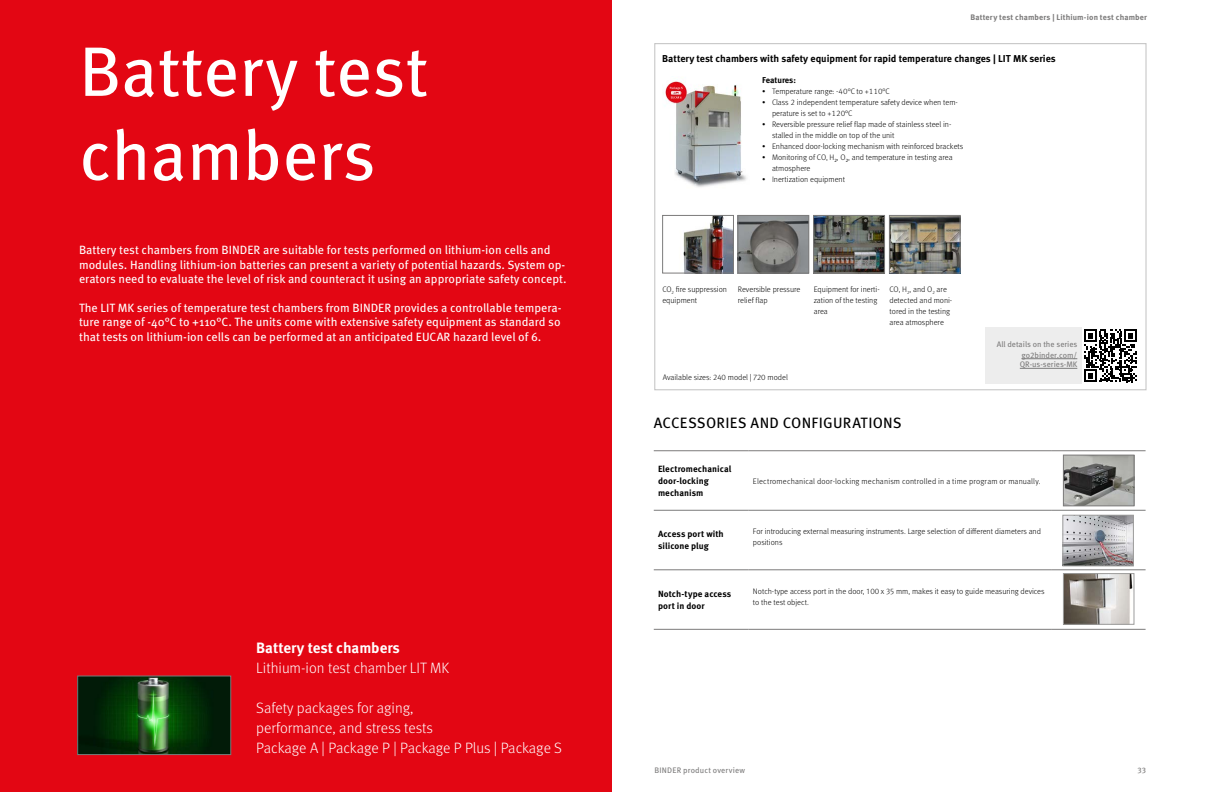
<style>
.page{position:relative;width:1224px;height:792px;background:#fff}
.page>*{position:absolute;margin:0;border:0;box-sizing:border-box;transform-origin:0 0}
.t1{font:70px/84px "Meta Pro";letter-spacing:-.005em;color:#fff}
.t2{font:300 15px/20px "Meta Pro";color:#fff}
.t3{font:15px "Meta Pro";letter-spacing:.02em;color:#000}
.t4{font:700 15px "Meta Pro";letter-spacing:-.005em;color:#fff}
.t5{font:12px/14.4px "Meta Pro";color:#fff}
.t6{font:700 10px "Meta Pro";color:#000}
.t7{font:700 9px/12px "Meta Pro";letter-spacing:.005em;color:#000}
.t8{font:700 8.5px "Meta Pro";letter-spacing:-.01em;color:#000}
.t9{font:300 8px/11px "Meta Pro";color:#000}
.t10{font:300 8px "Meta Pro";letter-spacing:.02em;color:#000}
.t11{font:8px/11px "Meta Pro";color:#7c7b7b;text-align:right}
.t12{font:700 8px "Meta Pro";letter-spacing:.015em;color:#7c7b7b}
.t13{font:8px "Meta Pro";letter-spacing:.02em;color:#7c7b7b}
</style>
<div class="page">
<div style="left:986px;top:327px;width:153px;height:57px;background:#ededed"></div>
<div style="left:0;top:0;width:612px;height:792px;background:#e30613"></div>
<img style="left:80px;top:678px;width:149px;height:75px">
<div style="left:78px;top:676px;width:153px;height:79px;border:1px solid #7c7b7b"></div>
<img style="left:815px;top:217px;width:68px;height:54px">
<div style="left:813px;top:215px;width:72px;height:58px;border:1px solid #7c7b7b"></div>
<img style="left:891px;top:217px;width:67px;height:54px">
<div style="left:889px;top:215px;width:71px;height:58px;border:1px solid #7c7b7b"></div>
<img style="left:665px;top:81px;width:82px;height:106px">
<img style="left:740px;top:217px;width:67px;height:54px">
<div style="left:738px;top:215px;width:71px;height:58px;border:1px solid #7c7b7b"></div>
<img style="left:683px;top:217px;width:49px;height:54px">
<div style="left:662px;top:215px;width:72px;height:58px;border:1px solid #7c7b7b"></div>
<hr style="left:1022px;top:358px;width:55px;height:1px;background:#7c7b7b">
<hr style="left:1020px;top:368px;width:57px;height:1px;background:#7c7b7b">
<hr style="left:654px;top:450px;width:95px;height:1px;background:#7c7b7b">
<hr style="left:654px;top:510px;width:95px;height:1px;background:#7c7b7b">
<hr style="left:654px;top:570px;width:95px;height:1px;background:#7c7b7b">
<hr style="left:654px;top:629px;width:95px;height:1px;background:#7c7b7b">
<hr style="left:749px;top:450px;width:302px;height:1px;background:#7c7b7b">
<hr style="left:1051px;top:450px;width:95px;height:1px;background:#7c7b7b">
<hr style="left:749px;top:510px;width:302px;height:1px;background:#7c7b7b">
<hr style="left:1051px;top:510px;width:95px;height:1px;background:#7c7b7b">
<hr style="left:749px;top:570px;width:302px;height:1px;background:#7c7b7b">
<hr style="left:1051px;top:570px;width:95px;height:1px;background:#7c7b7b">
<hr style="left:749px;top:629px;width:302px;height:1px;background:#7c7b7b">
<hr style="left:1051px;top:629px;width:95px;height:1px;background:#7c7b7b">
<img style="left:1065px;top:457px;width:67px;height:47px">
<div style="left:1063px;top:455px;width:71px;height:51px;border:1px solid #7c7b7b"></div>
<img style="left:1065px;top:517px;width:67px;height:47px">
<div style="left:1063px;top:515px;width:71px;height:51px;border:1px solid #9d9d9c"></div>
<img style="left:1065px;top:575px;width:67px;height:47px">
<div style="left:1063px;top:573px;width:71px;height:51px;border:1px solid #9d9d9c"></div>
<svg style="left:1082px;top:328px;width:57px;height:56px"></svg>
<svg style="left:1084px;top:330px;width:53px;height:52px;background:#747474"></svg>
<h1 class="t1" style="left:79px;top:25px;width:351px">Battery test chambers</h1>
<p class="t5" style="left:79px;top:242px;width:489px">Battery test chambers from BINDER are suitable for tests performed on lithium-ion cells and modules. Handling lithium-ion batteries can present a variety of potential hazards. System op&shy;erators need to evaluate the level of risk and counteract it using an appropriate safety concept.</p>
<p class="t5" style="left:79px;top:300px;width:484px;text-align:justify">The LIT MK series of temperature test chambers from BINDER provides a controllable tempera&shy;ture range of -40°C to +110°C. The units come with extensive safety equipment as standard so that tests on lithium-ion cells can be performed at an anticipated EUCAR hazard level of 6.</p>
<h2 class="t4" style="left:256px;top:636px;width:145px">Battery test chambers</h2>
<h2 class="t2" style="left:256px;top:657px;width:195px">Lithium-ion test chamber LIT MK</h2>
<h2 class="t2" style="left:256px;top:697px;width:307px">Safety packages for aging,<br>performance, and stress tests<br>Package A | Package P | Package P Plus | Package S</h2>
<p class="t12" style="left:970px;top:11px;width:178px">Battery test chambers | Lithium-ion test chamber</p>
<p class="t6" style="left:662px;top:51px;width:395px">Battery test chambers with safety equipment for rapid temperature changes | LIT MK series</p>
<p class="t8" style="left:762px;top:73px;width:35px">Features:</p>
<p class="t9" style="left:762px;top:85px;width:129px">• Temperature range: -40°C to +110°C</p>
<p class="t9" style="left:772px;top:96px;width:187px;text-indent:-10px">• Class 2 independent temperature safety device when tem&shy;perature is set to +120°C</p>
<p class="t9" style="left:772px;top:118px;width:181px;text-indent:-10px">• Reversible pressure relief flap made of stainless steel in&shy;stalled in the middle on top of the unit</p>
<p class="t9" style="left:762px;top:140px;width:203px">• Enhanced door-locking mechanism with reinforced brackets</p>
<p class="t9" style="left:772px;top:151px;width:182px;text-indent:-10px">• Monitoring of CO, H₂, O₂, and temperature in testing area atmosphere</p>
<p class="t9" style="left:762px;top:173px;width:84px">• Inertization equipment</p>
<p class="t9" style="left:662px;top:283px;width:66px">CO<sub>2</sub> fire suppression equipment</p>
<p class="t9" style="left:738px;top:283px;width:64px">Reversible pressure relief flap</p>
<p class="t9" style="left:814px;top:283px;width:68px">Equipment for inerti&shy;zation of the testing area</p>
<p class="t9" style="left:890px;top:283px;width:64px">CO, H<sub>2</sub>, and O<sub>2</sub> are detected and moni&shy;tored in the testing area atmosphere</p>
<p class="t9" style="left:663px;top:371px;width:127px">Available sizes: 240 model | 720 model</p>
<p class="t11" style="left:997px;top:338px;width:82px">All details on the series go2binder.com/</p>
<p class="t11" style="left:1020px;top:359px;width:59px">QR-us-series-MK</p>
<h2 class="t3" style="left:654px;top:411px;width:250px">ACCESSORIES AND CONFIGURATIONS</h2>
<p class="t7" style="left:658px;top:462px;width:75px">Electromechanical door-locking mechanism</p>
<p class="t10" style="left:753px;top:475px;width:289px">Electromechanical door-locking mechanism controlled in a time program or manually.</p>
<p class="t7" style="left:658px;top:528px;width:67px">Access port with silicone plug</p>
<p class="t9" style="left:753px;top:525px;width:290px">For introducing external measuring instruments. Large selection of different diameters and positions</p>
<p class="t7" style="left:658px;top:587px;width:75px">Notch-type access port in door</p>
<p class="t9" style="left:753px;top:586px;width:293px">Notch-type access port in the door, 100 x 35 mm, makes it easy to guide measuring devices to the test object.</p>
<p class="t13" style="left:655px;top:764px;width:92px">BINDER product overview</p>
<p class="t11" style="left:1138px;top:764px;width:10px">33</p>
</div>
